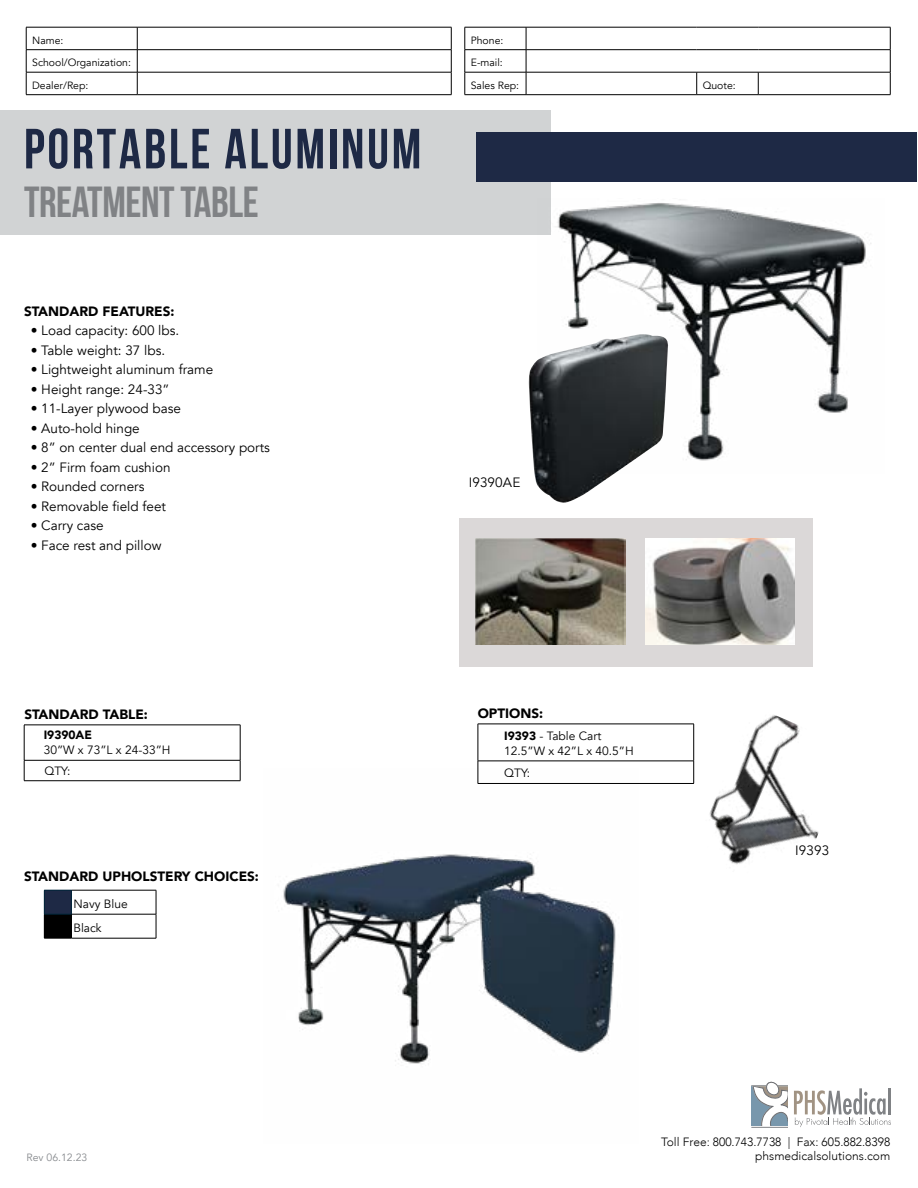
<style>
.page{position:relative;width:918px;height:1188px;background:#fff}
.page>*{position:absolute;margin:0;border:0;box-sizing:border-box;transform-origin:0 0}
.t1{font:700 56.55px "Bebas Neue";letter-spacing:.05em;color:#1e2945}
.t2{font:43.5px "Bebas Neue";letter-spacing:-.01em;color:#808285}
.t3{font:13.5px "Avenir";color:#000}
.t4{font:900 13.5px "Avenir";color:#000}
.t5{font:12px/20.4px "Avenir";color:#000}
.t6{font:300 12px/13.5px "Avenir";color:#000;text-align:right}
.t7{font:900 12px "Avenir";color:#000}
.t8{font:10.5px "Avenir";color:#000}
.t9{font:10.5px "Avenir";color:#878a8e}
.s1{font-weight:900}
</style>
<div class="page">
<div style="left:0;top:110px;width:551px;height:125px;background:#d1d3d4"></div>
<div style="left:477px;top:132px;width:440px;height:50px;background:#1e2945"></div>
<hr style="left:26px;top:27px;width:111px;height:1px;background:#000">
<hr style="left:526px;top:27px;width:171px;height:1px;background:#000">
<hr style="left:697px;top:27px;width:61px;height:1px;background:#000">
<hr style="left:758px;top:27px;width:132px;height:1px;background:#000">
<hr style="left:26px;top:49px;width:111px;height:1px;background:#000">
<hr style="left:526px;top:49px;width:171px;height:1px;background:#000">
<hr style="left:697px;top:49px;width:61px;height:1px;background:#000">
<hr style="left:758px;top:49px;width:132px;height:1px;background:#000">
<hr style="left:26px;top:72px;width:111px;height:1px;background:#000">
<svg style="left:26px;top:27px;width:1px;height:67px"></svg>
<hr style="left:526px;top:72px;width:171px;height:1px;background:#000">
<hr style="left:697px;top:72px;width:61px;height:1px;background:#000">
<svg style="left:696px;top:72px;width:1px;height:22px"></svg>
<hr style="left:758px;top:72px;width:132px;height:1px;background:#000">
<svg style="left:758px;top:72px;width:1px;height:22px"></svg>
<svg style="left:890px;top:27px;width:1px;height:67px"></svg>
<hr style="left:26px;top:94px;width:111px;height:1px;background:#000">
<hr style="left:526px;top:94px;width:171px;height:1px;background:#000">
<hr style="left:697px;top:94px;width:61px;height:1px;background:#000">
<hr style="left:758px;top:94px;width:132px;height:1px;background:#000">
<hr style="left:465px;top:27px;width:61px;height:1px;background:#000">
<hr style="left:465px;top:49px;width:61px;height:1px;background:#000">
<hr style="left:465px;top:72px;width:61px;height:1px;background:#000">
<svg style="left:465px;top:27px;width:1px;height:67px"></svg>
<svg style="left:526px;top:27px;width:1px;height:67px"></svg>
<hr style="left:465px;top:94px;width:61px;height:1px;background:#000">
<hr style="left:137px;top:27px;width:314px;height:1px;background:#000">
<hr style="left:137px;top:49px;width:314px;height:1px;background:#000">
<hr style="left:137px;top:72px;width:314px;height:1px;background:#000">
<svg style="left:137px;top:27px;width:1px;height:67px"></svg>
<svg style="left:451px;top:27px;width:1px;height:67px"></svg>
<hr style="left:137px;top:94px;width:314px;height:1px;background:#000">
<svg style="left:794px;top:1088px;width:97px;height:39px"></svg>
<svg style="left:752px;top:1081px;width:36px;height:46px"></svg>
<hr style="left:752px;top:1127px;width:36px;height:1px;background:#808285">
<hr style="left:24px;top:725px;width:216px;height:1px;background:#000">
<hr style="left:24px;top:725px;width:1px;height:35px;background:#000">
<hr style="left:240px;top:725px;width:1px;height:35px;background:#000">
<hr style="left:24px;top:760px;width:216px;height:1px;background:#000">
<svg style="left:24px;top:760px;width:1px;height:20px"></svg>
<svg style="left:240px;top:760px;width:1px;height:21px"></svg>
<hr style="left:24px;top:780px;width:216px;height:1px;background:#000">
<img style="left:557px;top:203px;width:314px;height:258px">
<img style="left:529px;top:334px;width:140px;height:169px">
<div style="left:459px;top:518px;width:353px;height:149px;background:#dbd8d8"></div>
<img style="left:475px;top:538px;width:150px;height:107px">
<img style="left:645px;top:538px;width:149px;height:107px">
<img style="left:680px;top:715px;width:139px;height:150px">
<hr style="left:478px;top:724px;width:216px;height:1px;background:#000">
<hr style="left:478px;top:724px;width:1px;height:37px;background:#000">
<hr style="left:693px;top:724px;width:1px;height:37px;background:#000">
<hr style="left:478px;top:761px;width:216px;height:1px;background:#000">
<svg style="left:693px;top:761px;width:1px;height:22px"></svg>
<hr style="left:478px;top:783px;width:216px;height:1px;background:#000">
<hr style="left:72px;top:890px;width:84px;height:1px;background:#000">
<hr style="left:72px;top:914px;width:84px;height:1px;background:#000">
<svg style="left:156px;top:890px;width:1px;height:48px"></svg>
<hr style="left:72px;top:938px;width:84px;height:1px;background:#000">
<svg style="left:44px;top:890px;width:28px;height:49px"></svg>
<img style="left:283px;top:768px;width:333px;height:296px">
<p class="t8" style="left:32px;top:34px;width:33px">Name:</p>
<p class="t8" style="left:471px;top:34px;width:34px">Phone:</p>
<p class="t8" style="left:32px;top:56px;width:100px">School/Organization:</p>
<p class="t8" style="left:471px;top:56px;width:34px">E-mail:</p>
<p class="t8" style="left:32px;top:79px;width:58px">Dealer/Rep:</p>
<p class="t8" style="left:471px;top:79px;width:50px">Sales Rep:</p>
<p class="t8" style="left:703px;top:79px;width:35px">Quote:</p>
<h1 class="t1" style="left:24px;top:116px;width:399px">PORTABLE ALUMINUM</h1>
<h2 class="t2" style="left:24px;top:178px;width:236px">TREATMENT TABLE</h2>
<p class="t4" style="left:24px;top:300px;width:152px">STANDARD FEATURES:</p>
<p class="t3" style="left:31px;top:323px;width:150px">• Load capacity: 600 lbs.</p>
<p class="t3" style="left:31px;top:342px;width:136px">• Table weight: 37 lbs.</p>
<p class="t3" style="left:31px;top:362px;width:184px">• Lightweight aluminum frame</p>
<p class="t3" style="left:31px;top:381px;width:140px">• Height range: 24-33”</p>
<p class="t3" style="left:31px;top:401px;width:152px">• 11-Layer plywood base</p>
<p class="t3" style="left:31px;top:420px;width:111px">• Auto-hold hinge</p>
<p class="t3" style="left:31px;top:440px;width:241px">• 8” on center dual end accessory ports</p>
<p class="t3" style="left:31px;top:459px;width:141px">• 2” Firm foam cushion</p>
<p class="t3" style="left:31px;top:479px;width:115px">• Rounded corners</p>
<p class="t3" style="left:31px;top:498px;width:137px">• Removable field feet</p>
<p class="t3" style="left:31px;top:518px;width:75px">• Carry case</p>
<p class="t3" style="left:31px;top:537px;width:132px">• Face rest and pillow</p>
<p class="t3" style="left:469px;top:474px;width:53px">I9390AE</p>
<p class="t4" style="left:24px;top:702px;width:125px">STANDARD TABLE:</p>
<p class="t7" style="left:44px;top:725px;width:50px">I9390AE</p>
<p class="t5" style="left:44px;top:740px;width:128px">30”W x 73”L x 24-33”H<br>QTY:</p>
<p class="t4" style="left:24px;top:865px;width:236px">STANDARD UPHOLSTERY CHOICES:</p>
<p class="t5" style="left:74px;top:892px;width:56px;line-height:24px">Navy Blue<br>Black</p>
<p class="t4" style="left:478px;top:702px;width:67px">OPTIONS:</p>
<p class="t5" style="left:504px;top:729px;width:131px;line-height:14.4px"><span class="s1">I9393</span> - Table Cart<br>12.5”W x 42”L x 40.5”H</p>
<p class="t5" style="left:504px;top:763px;width:28px">QTY:</p>
<p class="t3" style="left:795px;top:842px;width:36px">I9393</p>
<p class="t9" style="left:27px;top:1151px;width:62px">Rev 06.12.23</p>
<p class="t6" style="left:661px;top:1135px;width:230px">Toll Free: 800.743.7738 | Fax: 605.882.8398 phsmedicalsolutions.com</p>
</div>
